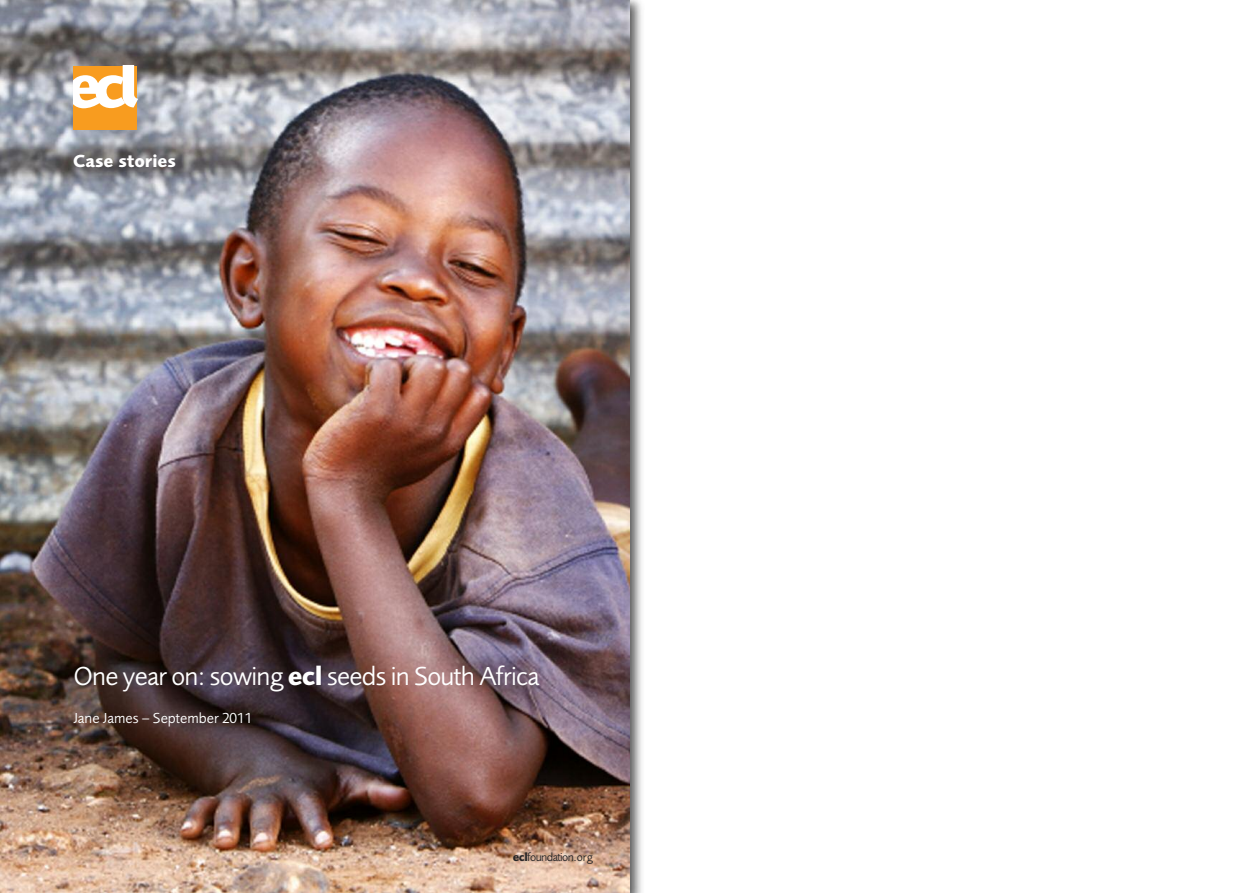
<style>
.page{position:relative;width:1259px;height:893px;background:#fff}
.page>*{position:absolute;margin:0;border:0;box-sizing:border-box;transform-origin:0 0}
.t1{font:27px "Foundry Sans";letter-spacing:-.025em;color:#fff}
.t2{font:700 18px "Foundry Sans";color:#fff}
.t3{font:15px "Foundry Sans";color:#fff}
.t4{font:12px "Foundry Sans";letter-spacing:-.05em;color:#272627}
.s1{font-weight:700}
</style>
<div class="page">
<img style="left:629px;top:0;width:13px;height:893px">
<img style="left:0;top:0;width:629px;height:893px">
<div style="left:73px;top:66px;width:64px;height:64px;background:#f89c1f"></div>
<svg style="left:73px;top:66px;width:64px;height:42px"></svg>
<p class="t2" style="left:73px;top:154px;width:104px">Case stories</p>
<p class="t1" style="left:73px;top:666px;width:467px">One year on: sowing <span class="s1">ecl</span> seeds in South Africa</p>
<p class="t3" style="left:73px;top:712px;width:180px">Jane James – September 2011</p>
<p class="t4" style="left:513px;top:852px;width:81px"><span class="s1">ecl</span>foundation.org</p>
</div>
